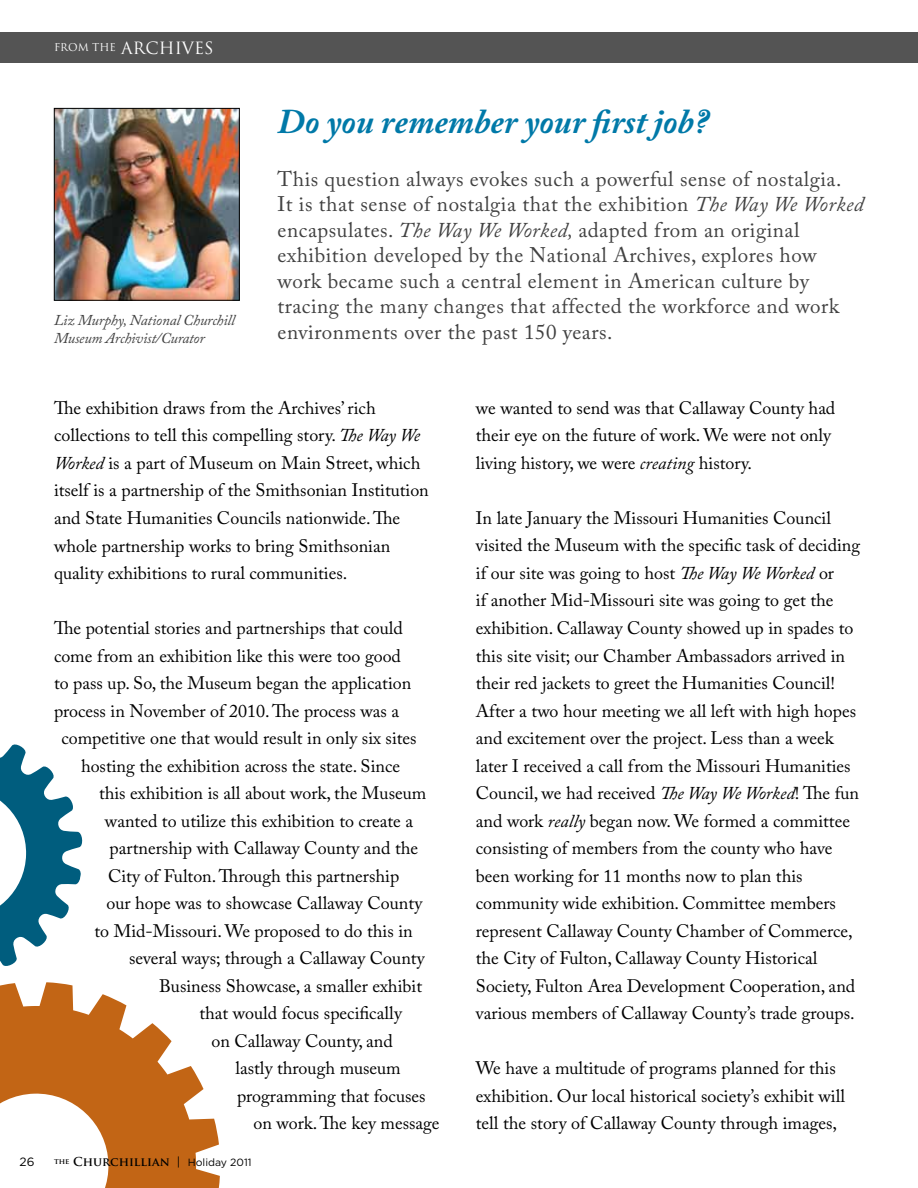
<style>
.page{position:relative;width:918px;height:1188px;background:#fff}
.page>*{position:absolute;margin:0;border:0;box-sizing:border-box;transform-origin:0 0}
.t1{font:italic 700 34.5px "Adobe Caslon Pro";color:#0079a8}
.t2{font:21px/25.5px "Adobe Caslon Pro";letter-spacing:.025em;color:#414141}
.t3{font:18px/27.5px "Adobe Caslon Pro";color:#000}
.t4{font:16.5px "Trajan Pro";color:#fff}
.t5{font:italic 15px/18px "Adobe Caslon Pro";letter-spacing:-.01em;color:#414141}
.t6{font:700 12px "Trajan Pro";color:#000}
.t7{font:12px "Gotham";color:#000}
.t8{font:10.5px "Trajan Pro";color:#fff}
.s1{font-style:italic}
.s2{font-family:"Gotham";font-weight:400}
.s3{font-family:"Gotham";font-weight:400;font-size:10.5px}
</style>
<div class="page">
<div style="left:0;top:32px;width:918px;height:31px;background:#545454"></div>
<img style="left:56px;top:110px;width:182px;height:189px">
<div style="left:54px;top:108px;width:186px;height:193px;border:1px solid #000"></div>
<svg style="left:0;top:982px;width:220px;height:206px;fill:#c26515"></svg>
<svg style="left:0;top:744px;width:83px;height:222px"></svg>
<p class="t8" style="left:54px;top:41px;width:10px">FROM</p>
<p class="t8" style="left:92px;top:41px;width:9px">THE</p>
<p class="t4" style="left:121px;top:38px;width:13px">ARCHIVES</p>
<p class="t5" style="left:54px;top:311px;width:183px">Liz Murphy, National Churchill<br>Museum Archivist/Curator</p>
<h1 class="t1" style="left:278px;top:101px;width:433px">Do you remember your first job?</h1>
<p class="t2" style="left:278px;top:166px;width:588px">This question always evokes such a powerful sense of nostalgia.<br>It is that sense of nostalgia that the exhibition <span class="s1">The Way We Worked </span>encapsulates. <span class="s1">The Way We Worked,</span> adapted from an original exhibition developed by the National Archives, explores how work became such a central element in American culture by tracing the many changes that affected the workforce and work environments over the past 150 years.</p>
<p class="t3" style="left:54px;top:394px;width:376px">The exhibition draws from the Archives’ rich collections to tell this compelling story. <span class="s1">The Way We Worked</span> is a part of Museum on Main Street, which itself is a partnership of the Smithsonian Institution and State Humanities Councils nationwide. The whole partnership works to bring Smithsonian quality exhibitions to rural communities.</p>
<p class="t3" style="left:54px;top:614px;width:350px">The potential stories and partnerships that could</p>
<p class="t3" style="left:54px;top:642px;width:349px">come from an exhibition like this were too good</p>
<p class="t3" style="left:54px;top:669px;width:359px">to pass up. So, the Museum began the application</p>
<p class="t3" style="left:54px;top:697px;width:347px">process in November of 2010. The process was a</p>
<p class="t3" style="left:62px;top:724px;width:357px">competitive one that would result in only six sites</p>
<p class="t3" style="left:81px;top:752px;width:321px">hosting the exhibition across the state. Since</p>
<p class="t3" style="left:99px;top:779px;width:329px">this exhibition is all about work, the Museum</p>
<p class="t3" style="left:105px;top:807px;width:310px">wanted to utilize this exhibition to create a</p>
<p class="t3" style="left:109px;top:834px;width:310px">partnership with Callaway County and the</p>
<p class="t3" style="left:108px;top:862px;width:293px">City of Fulton. Through this partnership</p>
<p class="t3" style="left:107px;top:889px;width:317px">our hope was to showcase Callaway County</p>
<p class="t3" style="left:94px;top:917px;width:320px">to Mid-Missouri. We proposed to do this in</p>
<p class="t3" style="left:129px;top:944px;width:297px">several ways; through a Callaway County</p>
<p class="t3" style="left:159px;top:972px;width:265px">Business Showcase, a smaller exhibit</p>
<p class="t3" style="left:200px;top:999px;width:204px">that would focus specifically</p>
<p class="t3" style="left:212px;top:1027px;width:183px">on Callaway County, and</p>
<p class="t3" style="left:236px;top:1055px;width:167px">lastly through museum</p>
<p class="t3" style="left:237px;top:1082px;width:190px">programming that focuses</p>
<p class="t3" style="left:254px;top:1110px;width:188px">on work. The key message</p>
<p class="t7" style="left:20px;top:1154px;width:16px">26</p>
<p class="t6" style="left:54px;top:1154px;width:199px"><sup>THE</sup> CHURCHILLIAN <span class="s2">|</span> <span class="s3">Holiday 2011</span></p>
<p class="t3" style="left:476px;top:394px;width:361px">we wanted to send was that Callaway County had their eye on the future of work. We were not only living history, we were <span class="s1">creating</span> history.</p>
<p class="t3" style="left:476px;top:504px;width:386px">In late January the Missouri Humanities Council visited the Museum with the specific task of deciding if our site was going to host <span class="s1">The Way We Worked</span> or<br>if another Mid-Missouri site was going to get the exhibition. Callaway County showed up in spades to this site visit; our Chamber Ambassadors arrived in their red jackets to greet the Humanities Council!<br>After a two hour meeting we all left with high hopes and excitement over the project. Less than a week later I received a call from the Missouri Humanities Council, we had received <span class="s1">The Way We Worked</span>! The fun and work <span class="s1">really</span> began now. We formed a committee consisting of members from the county who have been working for 11 months now to plan this community wide exhibition. Committee members represent Callaway County Chamber of Commerce, the City of Fulton, Callaway County Historical Society, Fulton Area Development Cooperation, and various members of Callaway County’s trade groups.</p>
<p class="t3" style="left:476px;top:1054px;width:371px">We have a multitude of programs planned for this exhibition. Our local historical society’s exhibit will tell the story of Callaway County through images,</p>
</div>
